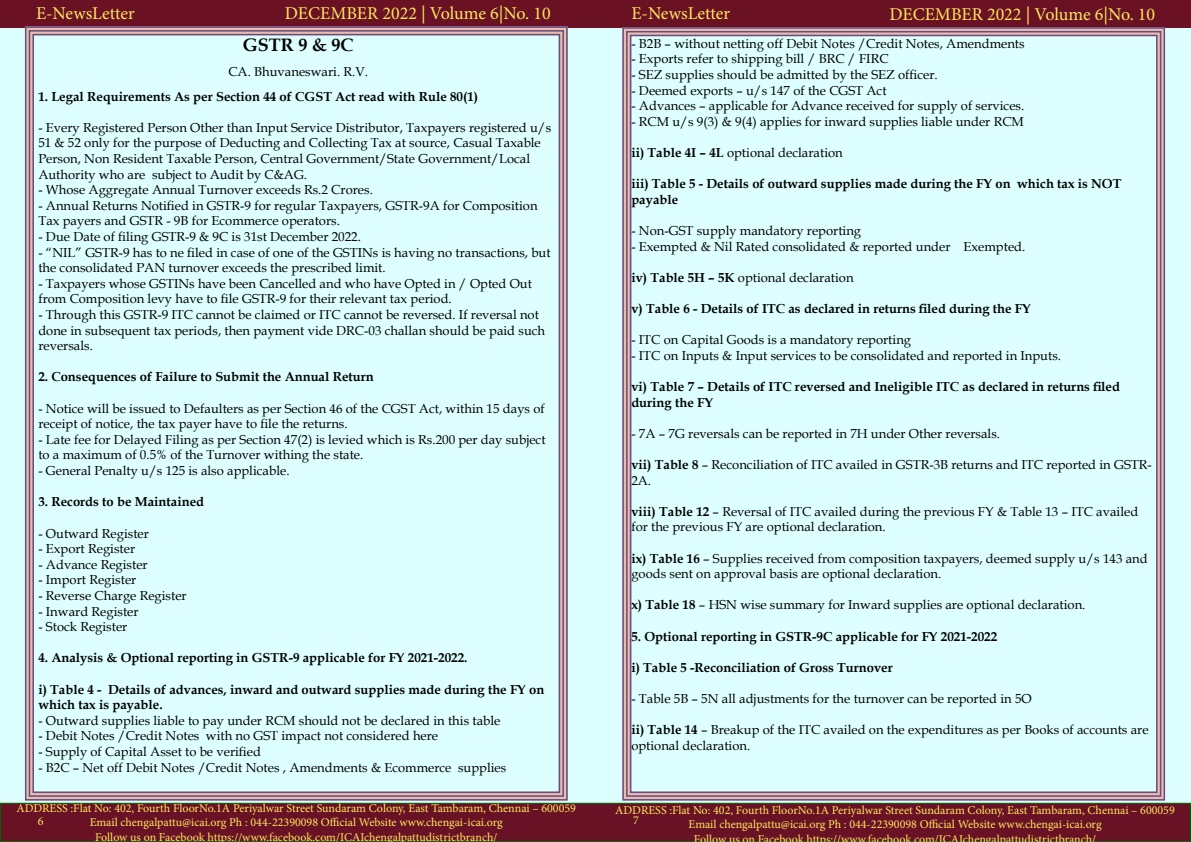
<style>
.page{position:relative;width:1191px;height:842px;background:#fff}
.page>*{position:absolute;margin:0;border:0;box-sizing:border-box;transform-origin:0 0}
.t1{font:18px "Minion Pro";color:#fce85d}
.t2{font:700 18px "Book Antiqua";color:#000}
.t3{font:13px/15.6px "Book Antiqua";color:#000}
.t4{font:700 13px/15.6px "Book Antiqua";color:#000}
.t5{font:12px/14.4px "Minion Pro";color:#fce85d;text-align:center}
.s1{font-weight:700}
</style>
<div class="page">
<div style="left:0;top:2px;width:1191px;height:801px;background:#deffff"></div>
<div style="left:0;top:1px;width:1190px;height:27px;background:#6a1224"></div>
<div style="left:0;top:803px;width:1191px;height:39px;background:#6a1225;border:1px solid #006200"></div>
<div style="left:24px;top:26px;width:544px;height:775px;background:#deffff"></div>
<div style="left:621px;top:27px;width:544px;height:774px;background:#deffff"></div>
<h1 class="t1" style="left:36px;top:1px;width:100px">E-NewsLetter</h1>
<h1 class="t1" style="left:285px;top:1px;width:267px">DECEMBER 2022 | Volume 6|No. 10</h1>
<h1 class="t2" style="left:243px;top:33px;width:112px">GSTR 9 &amp; 9C</h1>
<p class="t3" style="left:228px;top:64px;width:141px">CA. Bhuvaneswari. R.V.</p>
<p class="t4" style="left:38px;top:88px;width:441px">1. Legal Requirements As per Section 44 of CGST Act read with Rule 80(1)</p>
<p class="t3" style="left:38px;top:119px;width:514px">- Every Registered Person Other than Input Service Distributor, Taxpayers registered u/s 51 &amp; 52 only for the purpose of Deducting and Collecting Tax at source, Casual Taxable Person, Non Resident Taxable Person, Central Government/State Government/Local Authority who are subject to Audit by C&amp;AG.</p>
<p class="t3" style="left:38px;top:182px;width:336px">- Whose Aggregate Annual Turnover exceeds Rs.2 Crores.</p>
<p class="t3" style="left:38px;top:197px;width:501px">- Annual Returns Notified in GSTR-9 for regular Taxpayers, GSTR-9A for Composition<br>Tax payers and GSTR - 9B for Ecommerce operators.</p>
<p class="t3" style="left:38px;top:229px;width:324px">- Due Date of filing GSTR-9 &amp; 9C is 31st December 2022.</p>
<p class="t3" style="left:38px;top:244px;width:514px">- “NIL” GSTR-9 has to ne filed in case of one of the GSTINs is having no transactions, but the consolidated PAN turnover exceeds the prescribed limit.</p>
<p class="t3" style="left:38px;top:275px;width:495px">- Taxpayers whose GSTINs have been Cancelled and who have Opted in / Opted Out from Composition levy have to file GSTR-9 for their relevant tax period.</p>
<p class="t3" style="left:38px;top:307px;width:508px">- Through this GSTR-9 ITC cannot be claimed or ITC cannot be reversed. If reversal not done in subsequent tax periods, then payment vide DRC-03 challan should be paid such reversals.</p>
<p class="t4" style="left:38px;top:369px;width:337px">2. Consequences of Failure to Submit the Annual Return</p>
<p class="t3" style="left:38px;top:400px;width:508px">- Notice will be issued to Defaulters as per Section 46 of the CGST Act, within 15 days of receipt of notice, the tax payer have to file the returns.</p>
<p class="t3" style="left:38px;top:431px;width:509px">- Late fee for Delayed Filing as per Section 47(2) is levied which is Rs.200 per day subject to a maximum of 0.5% of the Turnover withing the state.</p>
<p class="t3" style="left:38px;top:463px;width:253px">- General Penalty u/s 125 is also applicable.</p>
<p class="t4" style="left:38px;top:494px;width:167px">3. Records to be Maintained</p>
<p class="t3" style="left:38px;top:525px;width:112px">- Outward Register</p>
<p class="t3" style="left:38px;top:541px;width:98px">- Export Register</p>
<p class="t3" style="left:38px;top:556px;width:111px">- Advance Register</p>
<p class="t3" style="left:38px;top:572px;width:100px">- Import Register</p>
<p class="t3" style="left:38px;top:587px;width:150px">- Reverse Charge Register</p>
<p class="t3" style="left:38px;top:603px;width:102px">- Inward Register</p>
<p class="t3" style="left:38px;top:619px;width:91px">- Stock Register</p>
<p class="t4" style="left:38px;top:650px;width:430px">4. Analysis &amp; Optional reporting in GSTR-9 applicable for FY 2021-2022.</p>
<p class="t4" style="left:38px;top:681px;width:507px">i) Table 4 - Details of advances, inward and outward supplies made during the FY on which tax is payable.</p>
<p class="t3" style="left:38px;top:712px;width:463px">- Outward supplies liable to pay under RCM should not be declared in this table</p>
<p class="t3" style="left:38px;top:728px;width:401px">- Debit Notes /Credit Notes with no GST impact not considered here</p>
<p class="t3" style="left:38px;top:743px;width:224px">- Supply of Capital Asset to be verified</p>
<p class="t3" style="left:38px;top:759px;width:469px">- B2C – Net off Debit Notes /Credit Notes , Amendments &amp; Ecommerce supplies</p>
<p class="t5" style="left:16px;top:801px;width:561px">ADDRESS :Flat No: 402, Fourth FloorNo.1A Periyalwar Street Sundaram Colony, East Tambaram, Chennai – 600059<br>Email chengalpattu@icai.org Ph : 044-22390098 Official Website www.chengai-icai.org<br>Follow us on Facebook https://www.facebook.com/ICAIchengalpattudistrictbranch/</p>
<p class="t5" style="left:38px;top:814px;width:7px">6</p>
<h1 class="t1" style="left:631px;top:1px;width:100px">E-NewsLetter</h1>
<h1 class="t1" style="left:889px;top:2px;width:267px">DECEMBER 2022 | Volume 6|No. 10</h1>
<p class="t3" style="left:631px;top:35px;width:395px">- B2B – without netting off Debit Notes /Credit Notes, Amendments</p>
<p class="t3" style="left:631px;top:51px;width:259px">- Exports refer to shipping bill / BRC / FIRC</p>
<p class="t3" style="left:631px;top:66px;width:308px">- SEZ supplies should be admitted by the SEZ officer.</p>
<p class="t3" style="left:631px;top:82px;width:257px">- Deemed exports – u/s 147 of the CGST Act</p>
<p class="t3" style="left:631px;top:98px;width:394px">- Advances – applicable for Advance received for supply of services.</p>
<p class="t3" style="left:631px;top:113px;width:394px">- RCM u/s 9(3) &amp; 9(4) applies for inward supplies liable under RCM</p>
<p class="t3" style="left:631px;top:144px;width:213px"><span class="s1">ii) Table 4I – 4L</span> optional declaration</p>
<p class="t4" style="left:631px;top:176px;width:491px">iii) Table 5 - Details of outward supplies made during the FY on which tax is NOT payable</p>
<p class="t3" style="left:631px;top:222px;width:231px">- Non-GST supply mandatory reporting</p>
<p class="t3" style="left:631px;top:238px;width:395px">- Exempted &amp; Nil Rated consolidated &amp; reported under Exempted.</p>
<p class="t3" style="left:631px;top:269px;width:224px"><span class="s1">iv) Table 5H – 5K</span> optional declaration</p>
<p class="t4" style="left:631px;top:301px;width:401px">v) Table 6 - Details of ITC as declared in returns filed during the FY</p>
<p class="t3" style="left:631px;top:332px;width:281px">- ITC on Capital Goods is a mandatory reporting</p>
<p class="t3" style="left:631px;top:347px;width:431px">- ITC on Inputs &amp; Input services to be consolidated and reported in Inputs.</p>
<p class="t4" style="left:631px;top:379px;width:490px">vi) Table 7 – Details of ITC reversed and Ineligible ITC as declared in returns filed during the FY</p>
<p class="t3" style="left:631px;top:425px;width:370px">- 7A – 7G reversals can be reported in 7H under Other reversals.</p>
<p class="t3" style="left:631px;top:456px;width:522px"><span class="s1">vii) Table 8</span> – Reconciliation of ITC availed in GSTR-3B returns and ITC reported in GSTR-<br>2A.</p>
<p class="t3" style="left:631px;top:503px;width:508px"><span class="s1">viii) Table 12</span> – Reversal of ITC availed during the previous FY &amp; Table 13 – ITC availed for the previous FY are optional declaration.</p>
<p class="t3" style="left:631px;top:550px;width:518px"><span class="s1">ix) Table 16</span> – Supplies received from composition taxpayers, deemed supply u/s 143 and goods sent on approval basis are optional declaration.</p>
<p class="t3" style="left:631px;top:597px;width:455px"><span class="s1">x) Table 18</span> – HSN wise summary for Inward supplies are optional declaration.</p>
<p class="t4" style="left:631px;top:628px;width:367px">5. Optional reporting in GSTR-9C applicable for FY 2021-2022</p>
<p class="t4" style="left:631px;top:659px;width:263px">i) Table 5 -Reconciliation of Gross Turnover</p>
<p class="t3" style="left:631px;top:690px;width:402px">- Table 5B – 5N all adjustments for the turnover can be reported in 5O</p>
<p class="t3" style="left:631px;top:722px;width:519px"><span class="s1">ii) Table 14</span> – Breakup of the ITC availed on the expenditures as per Books of accounts are optional declaration.</p>
<p class="t5" style="left:615px;top:803px;width:561px">ADDRESS :Flat No: 402, Fourth FloorNo.1A Periyalwar Street Sundaram Colony, East Tambaram, Chennai – 600059<br>Email chengalpattu@icai.org Ph : 044-22390098 Official Website www.chengai-icai.org<br>Follow us on Facebook https://wwwfacebook com/ICAIchengalpattudistrictbranch/</p>
<p class="t5" style="left:633px;top:813px;width:7px">7</p>
</div>
